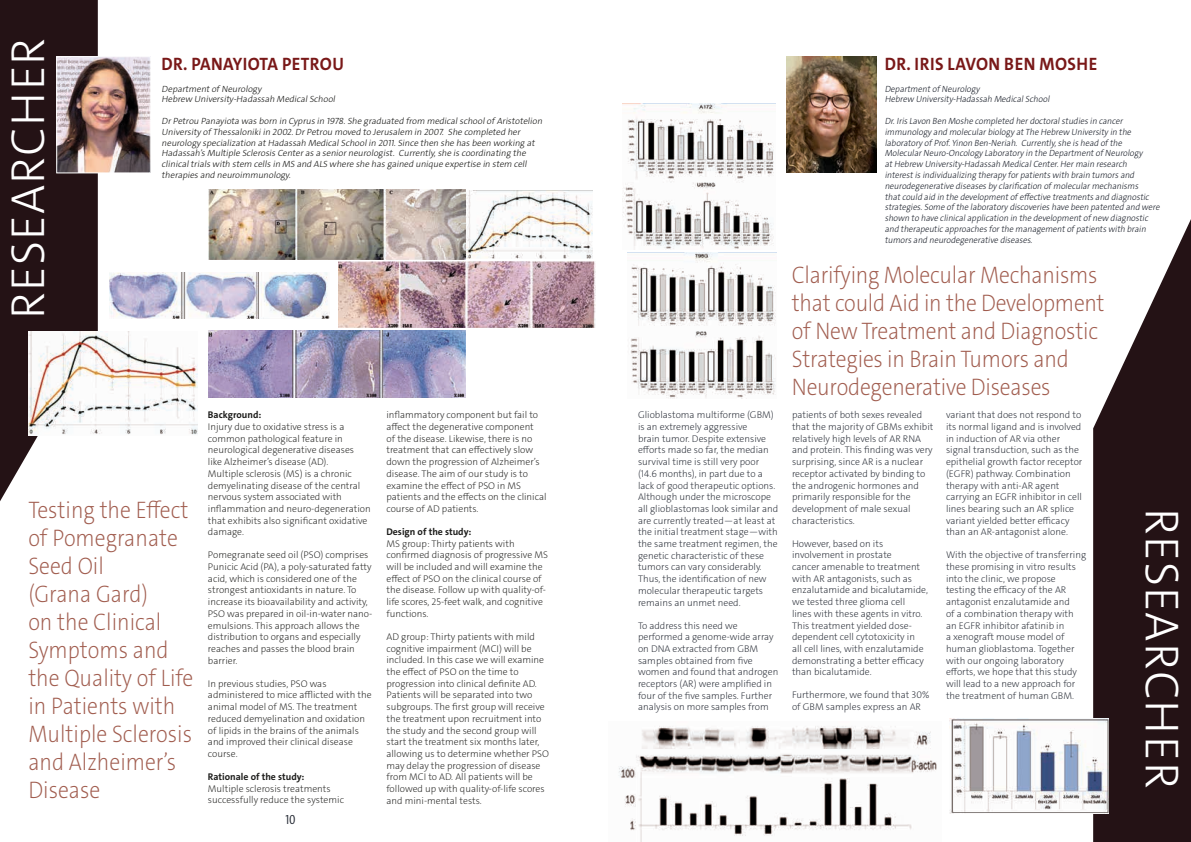
<style>
.page{position:relative;width:1191px;height:842px;background:#fff}
.page>*{position:absolute;margin:0;border:0;box-sizing:border-box;transform-origin:0 0}
.t1{font:300 48px "The Sans C4 s";color:#fff}
.t2{font:200 24px/28px "The Sans C4 s";letter-spacing:-.01em;color:#a15d4f;scale:.9 1}
.t3{font:700 18px "The Sans C4 s";letter-spacing:.025em;color:#791818;scale:.94 1}
.t4{font:300 13.3px "The Sans Cd LF4";color:#20252f}
.t5{font:200 9.8px/11.7px "The Sans C4 s";color:#20252f}
.t6{font:200 9.8px/11.7px "The Sans C4 s";color:#1c1c1a}
.t7{font:700 9.8px "The Sans C4 s";color:#1c1c1a}
.t8{font:italic 300 9px/10.8px "The Sans C4 s";color:#20252f;scale:.94 1}
.t9{font:italic 300 9px/10.8px "The Sans C4 s";color:#1c1c1a}
.t10{font:italic 300 9px/10.8px "The Sans C4 s";color:#20252f;scale:.95 1}
</style>
<div class="page">
<img style="left:786px;top:57px;width:91px;height:116px">
<svg style="left:0;top:0;width:98px;height:501px;background:#433336"></svg>
<svg style="left:1093px;top:219px;width:98px;height:623px;fill:#241215"></svg>
<img style="left:467px;top:190px;width:125px;height:68px">
<img style="left:28px;top:332px;width:169px;height:104px">
<img style="left:58px;top:58px;width:91px;height:113px">
<div style="left:56px;top:56px;width:95px;height:117px;border:1px solid #fff"></div>
<img style="left:208px;top:189px;width:257px;height:71px">
<img style="left:339px;top:262px;width:256px;height:66px">
<img style="left:208px;top:331px;width:257px;height:67px">
<img style="left:110px;top:272px;width:220px;height:47px">
<img style="left:619px;top:726px;width:318px;height:116px">
<img style="left:949px;top:718px;width:159px;height:96px">
<img style="left:627px;top:252px;width:150px;height:146px">
<img style="left:623px;top:103px;width:153px;height:146px">
<h1 class="t1" style="left:-3px;top:319px;width:277px;rotate:-90deg">researcher</h1>
<h3 class="t3" style="left:162px;top:52px;width:195px">Dr. Panayiota Petrou</h3>
<p class="t9" style="left:162px;top:83px;width:177px">Departmentof Neurology<br>Hebrew University-Hadassah MedicalSchool</p>
<p class="t9" style="left:162px;top:116px;width:384px">DrPetrou Panayiota was born in Cyprus in 1978.She graduated from medicalschoolof Aristotelion University of Thessalonikiin 2002.DrPetrou moved to Jerusalem in 2007. She completed her neurology specialization atHadassah MedicalSchoolin 2011.Since then she has been working at Hadassah’s Multiple Sclerosis Centeras a seniorneurologist. Currently,she is coordinating the clinicaltrials with stem cells in MS and ALS where she has gained unique expertise in stem cell therapies and neuroimmunology.</p>
<h2 class="t2" style="left:28px;top:496px;width:185px">Testing the Effect of Pomegranate<br>Seed Oil<br>(Grana Gard)<br>on the Clinical<br>Symptoms and the Quality of Life in Patients with<br>Multiple Sclerosis and Alzheimer’s<br>Disease</h2>
<p class="t7" style="left:208px;top:409px;width:55px">Background:</p>
<p class="t6" style="left:208px;top:421px;width:164px">Injury due to oxidative stress is a common pathological feature in neurological degenerative diseases like Alzheimer’s disease (AD).<br>Multiple sclerosis (MS) is a chronic demyelinating disease of the central nervous system associated with inflammation and neuro-degeneration that exhibits also significant oxidative damage.</p>
<p class="t6" style="left:208px;top:549px;width:166px">Pomegranate seed oil (PSO) comprises Punicic Acid (PA), a poly-saturated fatty acid, which is considered one of the strongest antioxidants in nature. To increase its bioavailability and activity, PSO was prepared in oil-in-water nano&shy;emulsions. This approach allows the distribution to organs and especially reaches and passes the blood brain barrier.</p>
<p class="t6" style="left:208px;top:678px;width:165px">In previous studies, PSO was administered to mice afflicted with the animal model of MS. The treatment reduced demyelination and oxidation of lipids in the brains of the animals and improved their clinical disease course.</p>
<p class="t7" style="left:208px;top:770px;width:98px">Rationale of the study:</p>
<p class="t6" style="left:208px;top:782px;width:138px">Multiple sclerosis treatments successfully reduce the systemic</p>
<h3 class="t4" style="left:285px;top:811px;width:12px">10</h3>
<p class="t6" style="left:386px;top:409px;width:162px">inflammatory component but fail to affect the degenerative component<br>of the disease. Likewise, there is no treatment that can effectively slow down the progression of Alzheimer’s disease. The aim of our study is to examine the effect of PSO in MS patients and the effects on the clinical course of AD patients.</p>
<p class="t7" style="left:386px;top:525px;width:86px">Design of the study:</p>
<p class="t6" style="left:386px;top:537px;width:163px">MS group: Thirty patients with confirmed diagnosis of progressive MS will be included and will examine the effect of PSO on the clinical course of the disease. Follow up with quality-of&shy;life scores, 25-feet walk, and cognitive functions.</p>
<p class="t6" style="left:386px;top:631px;width:164px">AD group: Thirty patients with mild cognitive impairment (MCI) will be included. In this case we will examine the effect of PSO on the time to progression into clinical definite AD.<br>Patients will be separated into two subgroups. The first group will receive the treatment upon recruitment into the study and the second group will start the treatment six months later, allowing us to determine whether PSO may delay the progression of disease from MCI to AD. All patients will be followed up with quality-of-life scores and mini-mental tests.</p>
<p class="t5" style="left:638px;top:409px;width:142px">Glioblastoma multiforme (GBM) is an extremely aggressive<br>brain tumor. Despite extensive efforts made so far, the median survival time is still very poor (14.6 months), in part due to a lack of good therapeutic options.<br>Although under the microscope all glioblastomas look similar and are currently treated—at least at the initial treatment stage—with the same treatment regimen, the genetic characteristic of these tumors can vary considerably.<br>Thus, the identification of new molecular therapeutic targets remains an unmet need.</p>
<p class="t5" style="left:638px;top:619px;width:142px">To address this need we performed a genome-wide array on DNA extracted from GBM samples obtained from five women and found that androgen receptors (AR) were amplified in four of the five samples. Further analysis on more samples from</p>
<h3 class="t3" style="left:884px;top:52px;width:228px">Dr. Iris Lavon Ben Moshe</h3>
<p class="t10" style="left:884px;top:83px;width:177px">Departmentof Neurology<br>Hebrew University-Hadassah MedicalSchool</p>
<p class="t8" style="left:884px;top:116px;width:296px">Dr.Iris Lavon Ben Moshe completed herdoctoralstudies in cancer immunology and molecularbiology atThe Hebrew University in the laboratory of Prof.Yinon Ben-Neriah. Currently,she is head of the MolecularNeuro-Oncology Laboratory in the Departmentof Neurology atHebrew University-Hadassah MedicalCenter.Hermain research interestis individualizing therapy forpatients with brain tumors and neurodegenerative diseases by clarification of molecularmechanisms thatcould aid in the developmentof effective treatments and diagnostic strategies.Some of the laboratory discoveries have been patented and were shown to have clinicalapplication in the developmentof new diagnostic and therapeutic approaches forthe managementof patients with brain tumors and neurodegenerative diseases.</p>
<h2 class="t2" style="left:792px;top:261px;width:349px">Clarifying Molecular Mechanisms that could Aid in the Development of New Treatment and Diagnostic<br>Strategies in Brain Tumors and<br>Neurodegenerative Diseases</h2>
<p class="t5" style="left:792px;top:409px;width:143px">patients of both sexes revealed that the majority of GBMs exhibit relatively high levels of AR RNA and protein. This finding was very surprising, since AR is a nuclear receptor activated by binding to the androgenic hormones and primarily responsible for the development of male sexual characteristics.</p>
<p class="t5" style="left:792px;top:537px;width:137px">However, based on its involvement in prostate<br>cancer amenable to treatment with AR antagonists, such as enzalutamide and bicalutamide, we tested three glioma cell<br>lines with these agents in vitro.<br>This treatment yielded dose&shy;dependent cell cytotoxicity in<br>all cell lines, with enzalutamide demonstrating a better efficacy than bicalutamide.</p>
<p class="t5" style="left:792px;top:689px;width:139px">Furthermore, we found that 30% of GBM samples express an AR</p>
<p class="t5" style="left:946px;top:409px;width:138px">variant that does not respond to its normal ligand and is involved in induction of AR via other signal transduction, such as the epithelial growth factor receptor (EGFR) pathway. Combination therapy with anti-AR agent carrying an EGFR inhibitor in cell lines bearing such an AR splice variant yielded better efficacy than an AR-antagonist alone.</p>
<p class="t5" style="left:946px;top:549px;width:142px">With the objective of transferring these promising in vitro results into the clinic, we propose testing the efficacy of the AR antagonist enzalutamide and<br>of a combination therapy with an EGFR inhibitor afatinib in<br>a xenograft mouse model of human glioblastoma. Together with our ongoing laboratory efforts, we hope that this study will lead to a new approach for the treatment of human GBM.</p>
<h1 class="t1" style="left:1192px;top:508px;width:277px;rotate:90deg">researcher</h1>
</div>
